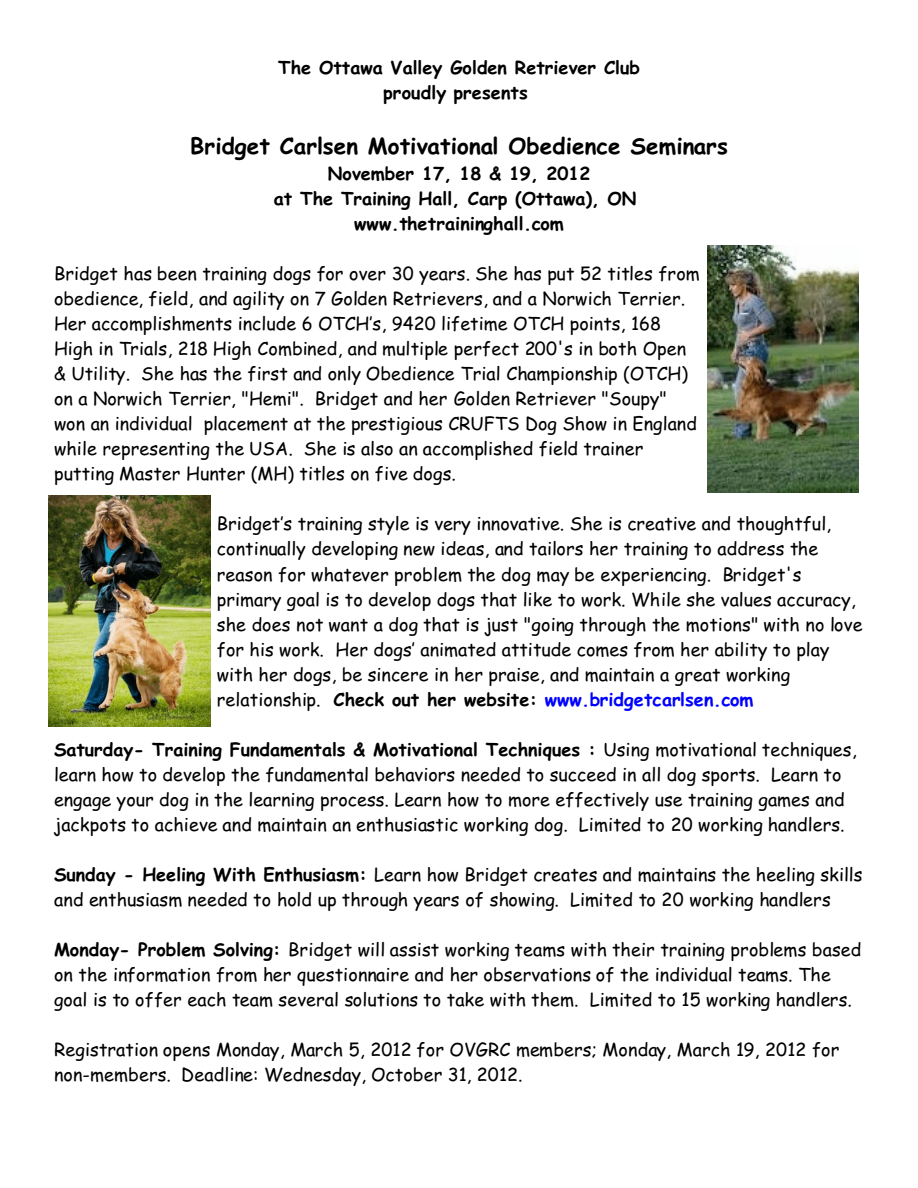
<style>
.page{position:relative;width:918px;height:1188px;background:#fff}
.page>*{position:absolute;margin:0;border:0;box-sizing:border-box;transform-origin:0 0}
.t1{font:700 22.35px "Comic Sans MS";letter-spacing:.005em;color:#000}
.t2{font:18px/25px "Comic Sans MS";letter-spacing:.005em;color:#000}
.t3{font:700 18px/25px "Comic Sans MS";color:#000;text-align:center}
.s1{font-weight:700}
.s2{font-weight:700;color:#00f}
</style>
<div class="page">
<img style="left:707px;top:245px;width:152px;height:248px">
<img style="left:48px;top:495px;width:162px;height:231px">
<p class="t3" style="left:278px;top:57px;width:363px">The Ottawa Valley Golden Retriever Club proudly presents</p>
<p class="t1" style="left:190px;top:136px;width:539px">Bridget Carlsen Motivational Obedience Seminars</p>
<p class="t3" style="left:274px;top:163px;width:364px">November 17, 18 &amp; 19, 2012<br>at The Training Hall, Carp (Ottawa), ON www.thetraininghall.com</p>
<p class="t2" style="left:54px;top:263px;width:647px">Bridget has been training dogs for over 30 years. She has put 52 titles from obedience, field, and agility on 7 Golden Retrievers, and a Norwich Terrier.<br>Her accomplishments include 6 OTCH’s, 9420 lifetime OTCH points, 168<br>High in Trials, 218 High Combined, and multiple perfect 200's in both Open &amp; Utility. She has the first and only Obedience Trial Championship (OTCH) on a Norwich Terrier, "Hemi". Bridget and her Golden Retriever "Soupy" won an individual placement at the prestigious CRUFTS Dog Show in England while representing the USA. She is also an accomplished field trainer putting Master Hunter (MH) titles on five dogs.</p>
<p class="t2" style="left:217px;top:513px;width:647px">Bridget’s training style is very innovative. She is creative and thoughtful, continually developing new ideas, and tailors her training to address the reason for whatever problem the dog may be experiencing. Bridget's primary goal is to develop dogs that like to work. While she values accuracy, she does not want a dog that is just "going through the motions" with no love for his work. Her dogs’ animated attitude comes from her ability to play with her dogs, be sincere in her praise, and maintain a great working relationship. <span class="s1">Check out her website:</span> <span class="s2">www.bridgetcarlsen.com</span></p>
<p class="t2" style="left:54px;top:739px;width:804px"><span class="s1">Saturday- Training Fundamentals &amp; Motivational Techniques :</span> Using motivational techniques, learn how to develop the fundamental behaviors needed to succeed in all dog sports. Learn to engage your dog in the learning process. Learn how to more effectively use training games and jackpots to achieve and maintain an enthusiastic working dog. Limited to 20 working handlers.</p>
<p class="t2" style="left:54px;top:864px;width:810px"><span class="s1">Sunday - Heeling With Enthusiasm:</span> Learn how Bridget creates and maintains the heeling skills and enthusiasm needed to hold up through years of showing. Limited to 20 working handlers</p>
<p class="t2" style="left:54px;top:939px;width:809px"><span class="s1">Monday- Problem Solving:</span> Bridget will assist working teams with their training problems based on the information from her questionnaire and her observations of the individual teams. The goal is to offer each team several solutions to take with them. Limited to 15 working handlers.</p>
<p class="t2" style="left:54px;top:1039px;width:787px">Registration opens Monday, March 5, 2012 for OVGRC members; Monday, March 19, 2012 for non-members. Deadline: Wednesday, October 31, 2012.</p>
</div>
